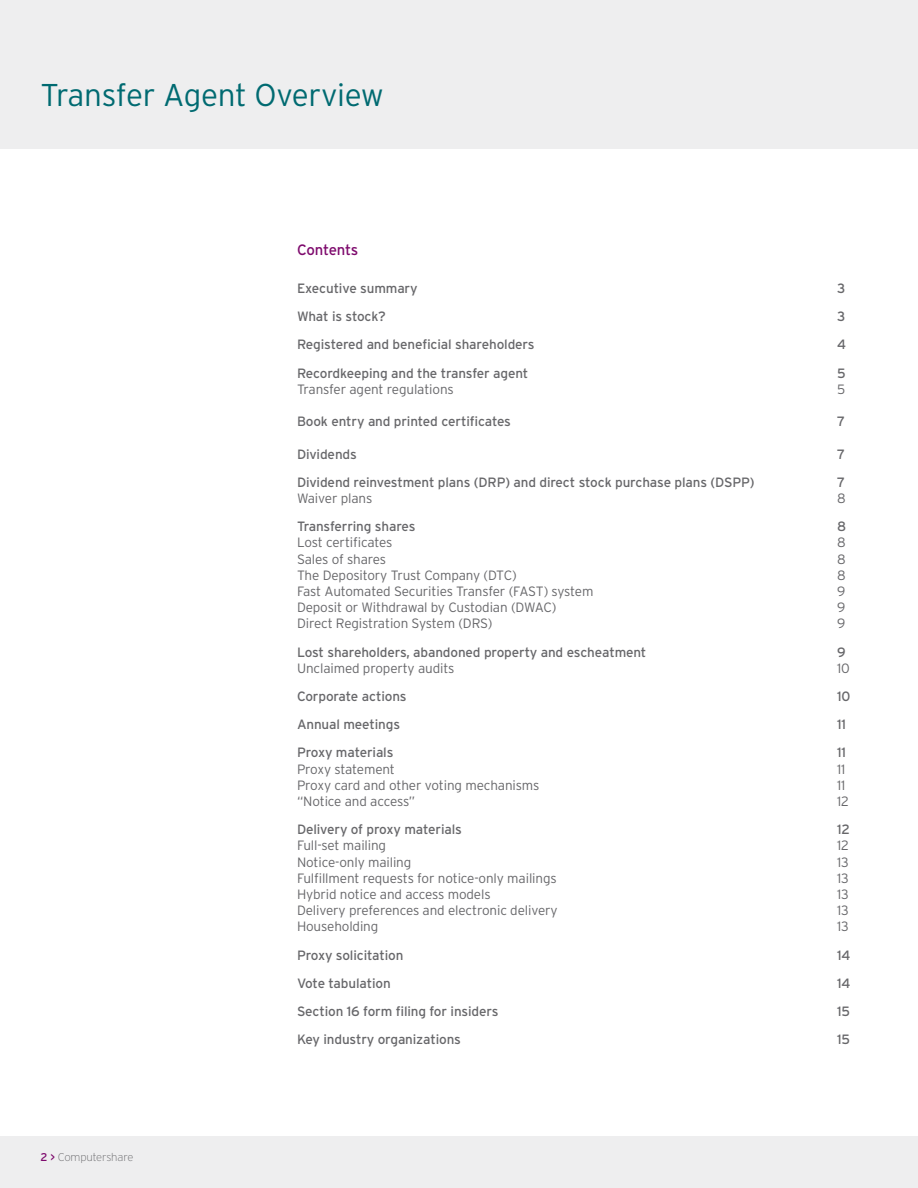
<style>
.page{position:relative;width:918px;height:1188px;background:#fff}
.page>*{position:absolute;margin:0;border:0;box-sizing:border-box;transform-origin:0 0}
.t1{font:300 31.5px "Interstate";letter-spacing:-.01em;color:#006a71}
.t2{font:15px "Interstate";letter-spacing:-.015em;color:#7e0a6d}
.t3{font:300 13.5px "Interstate";letter-spacing:-.01em;color:#67676a}
.t4{font:13.5px "Interstate";letter-spacing:-.01em;color:#67676a}
.t5{font:200 11.25px "Interstate";letter-spacing:-.01em;color:#67676a}
.s1{font-weight:400;color:#7e0a6d}
</style>
<div class="page">
<div style="left:0;top:1136px;width:918px;height:52px;background:#eeeeef"></div>
<div style="left:0;top:0;width:918px;height:149px;background:#eeeeef"></div>
<h1 class="t1" style="left:41px;top:78px;width:345px">Transfer Agent Overview</h1>
<p class="t5" style="left:40px;top:1150px;width:95px"><span class="s1">2 &gt;</span> Computershare</p>
<p class="t2" style="left:297px;top:241px;width:63px">Contents</p>
<p class="t4" style="left:297px;top:281px;width:122px">Executive summary</p>
<p class="t4" style="left:837px;top:281px;width:10px">3</p>
<p class="t4" style="left:297px;top:309px;width:90px">What is stock?</p>
<p class="t4" style="left:837px;top:309px;width:10px">3</p>
<p class="t4" style="left:297px;top:337px;width:239px">Registered and beneficial shareholders</p>
<p class="t4" style="left:837px;top:337px;width:11px">4</p>
<p class="t4" style="left:297px;top:365px;width:233px">Recordkeeping and the transfer agent</p>
<p class="t4" style="left:837px;top:365px;width:10px">5</p>
<p class="t3" style="left:297px;top:381px;width:158px">Transfer agent regulations</p>
<p class="t3" style="left:837px;top:381px;width:10px">5</p>
<p class="t4" style="left:297px;top:414px;width:215px">Book entry and printed certificates</p>
<p class="t4" style="left:837px;top:414px;width:10px">7</p>
<p class="t4" style="left:297px;top:446px;width:61px">Dividends</p>
<p class="t4" style="left:837px;top:446px;width:10px">7</p>
<p class="t4" style="left:297px;top:474px;width:459px">Dividend reinvestment plans (DRP) and direct stock purchase plans (DSPP)</p>
<p class="t4" style="left:837px;top:474px;width:10px">7</p>
<p class="t3" style="left:297px;top:491px;width:77px">Waiver plans</p>
<p class="t3" style="left:837px;top:491px;width:10px">8</p>
<p class="t4" style="left:297px;top:519px;width:120px">Transferring shares</p>
<p class="t4" style="left:837px;top:519px;width:11px">8</p>
<p class="t3" style="left:297px;top:535px;width:97px">Lost certificates</p>
<p class="t3" style="left:837px;top:535px;width:10px">8</p>
<p class="t3" style="left:297px;top:551px;width:91px">Sales of shares</p>
<p class="t3" style="left:837px;top:551px;width:10px">8</p>
<p class="t3" style="left:297px;top:567px;width:221px">The Depository Trust Company (DTC)</p>
<p class="t3" style="left:837px;top:567px;width:10px">8</p>
<p class="t3" style="left:297px;top:584px;width:298px">Fast Automated Securities Transfer (FAST) system</p>
<p class="t3" style="left:837px;top:584px;width:10px">9</p>
<p class="t3" style="left:297px;top:600px;width:261px">Deposit or Withdrawal by Custodian (DWAC)</p>
<p class="t3" style="left:837px;top:600px;width:10px">9</p>
<p class="t3" style="left:297px;top:616px;width:197px">Direct Registration System (DRS)</p>
<p class="t3" style="left:837px;top:616px;width:10px">9</p>
<p class="t4" style="left:297px;top:644px;width:351px">Lost shareholders, abandoned property and escheatment</p>
<p class="t4" style="left:837px;top:644px;width:10px">9</p>
<p class="t3" style="left:297px;top:660px;width:159px">Unclaimed property audits</p>
<p class="t3" style="left:837px;top:660px;width:14px">10</p>
<p class="t4" style="left:297px;top:689px;width:111px">Corporate actions</p>
<p class="t4" style="left:837px;top:689px;width:15px">10</p>
<p class="t4" style="left:297px;top:717px;width:105px">Annual meetings</p>
<p class="t4" style="left:837px;top:717px;width:11px">11</p>
<p class="t4" style="left:297px;top:745px;width:98px">Proxy materials</p>
<p class="t4" style="left:837px;top:745px;width:11px">11</p>
<p class="t3" style="left:297px;top:761px;width:99px">Proxy statement</p>
<p class="t3" style="left:837px;top:761px;width:10px">11</p>
<p class="t3" style="left:297px;top:777px;width:244px">Proxy card and other voting mechanisms</p>
<p class="t3" style="left:837px;top:777px;width:10px">11</p>
<p class="t3" style="left:297px;top:794px;width:120px">“Notice and access”</p>
<p class="t3" style="left:837px;top:794px;width:13px">12</p>
<p class="t4" style="left:297px;top:822px;width:166px">Delivery of proxy materials</p>
<p class="t4" style="left:837px;top:822px;width:15px">12</p>
<p class="t3" style="left:297px;top:838px;width:91px">Full-set mailing</p>
<p class="t3" style="left:837px;top:838px;width:13px">12</p>
<p class="t3" style="left:297px;top:854px;width:116px">Notice-only mailing</p>
<p class="t3" style="left:837px;top:854px;width:13px">13</p>
<p class="t3" style="left:297px;top:870px;width:261px">Fulfillment requests for notice-only mailings</p>
<p class="t3" style="left:837px;top:870px;width:13px">13</p>
<p class="t3" style="left:297px;top:887px;width:195px">Hybrid notice and access models</p>
<p class="t3" style="left:837px;top:887px;width:13px">13</p>
<p class="t3" style="left:297px;top:903px;width:262px">Delivery preferences and electronic delivery</p>
<p class="t3" style="left:837px;top:903px;width:13px">13</p>
<p class="t3" style="left:297px;top:919px;width:83px">Householding</p>
<p class="t3" style="left:837px;top:919px;width:13px">13</p>
<p class="t4" style="left:297px;top:947px;width:108px">Proxy solicitation</p>
<p class="t4" style="left:837px;top:947px;width:15px">14</p>
<p class="t4" style="left:297px;top:975px;width:95px">Vote tabulation</p>
<p class="t4" style="left:837px;top:975px;width:15px">14</p>
<p class="t4" style="left:297px;top:1004px;width:203px">Section 16 form filing for insiders</p>
<p class="t4" style="left:837px;top:1004px;width:15px">15</p>
<p class="t4" style="left:297px;top:1032px;width:165px">Key industry organizations</p>
<p class="t4" style="left:837px;top:1032px;width:15px">15</p>
</div>
